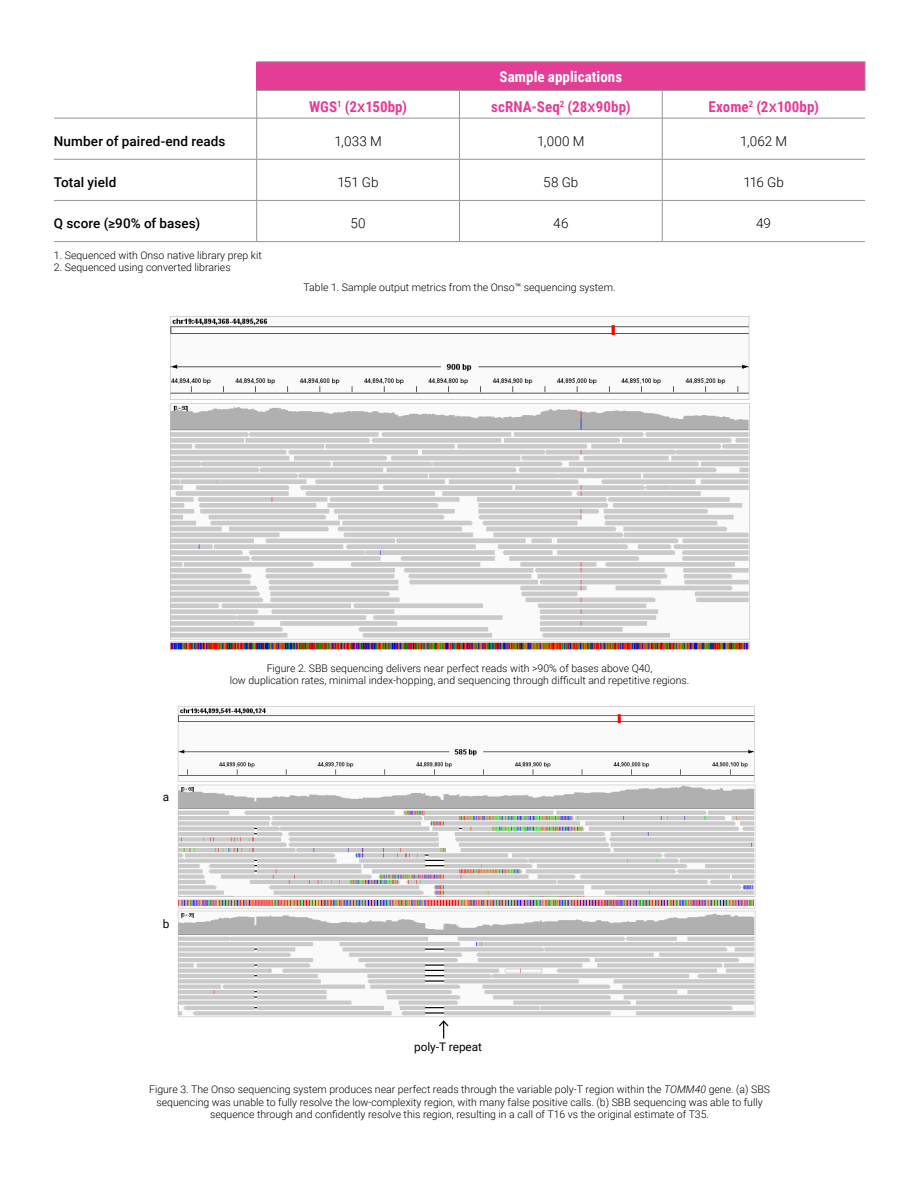
<style>
.page{position:relative;width:918px;height:1188px;background:#fff}
.page>*{position:absolute;margin:0;border:0;box-sizing:border-box;transform-origin:0 0}
.t1{font:700 15px "Roboto Condensed";letter-spacing:.01em;color:#e43d96}
.t2{font:700 15px "Roboto Condensed";letter-spacing:.005em;color:#fff}
.t3{font:500 13.5px "Roboto";letter-spacing:.005em;color:#000}
.t4{font:300 13.5px "Roboto";letter-spacing:.005em;color:#000}
.t5{font:11.85px "Roboto";color:#000}
.t6{font:300 10.5px/12.8px "Roboto";color:#000;text-align:center}
.s1{font-family:"Roboto";font-weight:500}
.s2{font-style:italic}
</style>
<div class="page">
<hr style="left:257px;top:61px;width:202px;height:1px;background:#939598">
<hr style="left:459px;top:61px;width:203px;height:1px;background:#939598">
<hr style="left:662px;top:61px;width:203px;height:1px;background:#939598">
<hr style="left:459px;top:118px;width:203px;height:1px;background:#939598">
<hr style="left:662px;top:118px;width:203px;height:1px;background:#939598">
<hr style="left:662px;top:118px;width:1px;height:41px;background:#939598">
<hr style="left:256px;top:159px;width:1px;height:41px;background:#939598">
<hr style="left:459px;top:159px;width:203px;height:1px;background:#939598">
<hr style="left:459px;top:159px;width:1px;height:41px;background:#939598">
<hr style="left:662px;top:159px;width:203px;height:1px;background:#939598">
<hr style="left:662px;top:159px;width:1px;height:41px;background:#939598">
<hr style="left:54px;top:118px;width:203px;height:1px;background:#939598">
<hr style="left:54px;top:159px;width:203px;height:1px;background:#939598">
<hr style="left:257px;top:118px;width:202px;height:1px;background:#939598">
<hr style="left:256px;top:118px;width:1px;height:41px;background:#939598">
<hr style="left:459px;top:118px;width:1px;height:41px;background:#939598">
<hr style="left:257px;top:159px;width:202px;height:1px;background:#939598">
<hr style="left:54px;top:200px;width:203px;height:1px;background:#939598">
<hr style="left:257px;top:200px;width:202px;height:1px;background:#939598">
<hr style="left:256px;top:201px;width:1px;height:40px;background:#939598">
<hr style="left:459px;top:200px;width:203px;height:1px;background:#939598">
<hr style="left:459px;top:201px;width:1px;height:40px;background:#939598">
<hr style="left:662px;top:200px;width:203px;height:1px;background:#939598">
<hr style="left:662px;top:201px;width:1px;height:40px;background:#939598">
<hr style="left:54px;top:241px;width:203px;height:1px;background:#939598">
<hr style="left:257px;top:241px;width:202px;height:1px;background:#939598">
<hr style="left:459px;top:241px;width:203px;height:1px;background:#939598">
<hr style="left:662px;top:241px;width:203px;height:1px;background:#939598">
<svg style="left:256px;top:62px;width:610px;height:56px"></svg>
<img style="left:170px;top:316px;width:580px;height:334px">
<img style="left:177px;top:707px;width:579px;height:310px">
<svg style="left:439px;top:1020px;width:10px;height:18px"></svg>
<h1 class="t2" style="left:500px;top:66px;width:124px">Sample applications</h1>
<h1 class="t1" style="left:309px;top:96px;width:100px">WGS<sup>1</sup> (2<span class="s1">X</span>150bp)</h1>
<h1 class="t1" style="left:491px;top:96px;width:141px">scRNA-Seq<sup>2</sup> (28<span class="s1">X</span>90bp)</h1>
<h1 class="t1" style="left:708px;top:96px;width:112px">Exome<sup>2</sup> (2<span class="s1">X</span>100bp)</h1>
<p class="t3" style="left:54px;top:132px;width:173px">Number of paired-end reads</p>
<p class="t4" style="left:334px;top:132px;width:49px">1,033 M</p>
<p class="t4" style="left:537px;top:132px;width:49px">1,000 M</p>
<p class="t4" style="left:740px;top:132px;width:48px">1,062 M</p>
<p class="t3" style="left:54px;top:173px;width:64px">Total yield</p>
<p class="t4" style="left:337px;top:173px;width:43px">151 Gb</p>
<p class="t4" style="left:543px;top:173px;width:37px">58 Gb</p>
<p class="t4" style="left:743px;top:173px;width:42px">116 Gb</p>
<p class="t3" style="left:54px;top:214px;width:148px">Q score (≥90% of bases)</p>
<p class="t4" style="left:350px;top:214px;width:17px">50</p>
<p class="t4" style="left:553px;top:214px;width:17px">46</p>
<p class="t4" style="left:756px;top:214px;width:16px">49</p>
<p class="t6" style="left:54px;top:248px;width:209px">1. Sequenced with Onso native library prep kit</p>
<p class="t6" style="left:54px;top:261px;width:178px">2. Sequenced using converted libraries</p>
<p class="t6" style="left:304px;top:280px;width:313px">Table 1. Sample output metrics from the Onso™ sequencing system.</p>
<p class="t5" style="left:163px;top:788px;width:8px">a</p>
<p class="t5" style="left:163px;top:916px;width:8px">b</p>
<p class="t6" style="left:230px;top:661px;width:461px">Figure 2. SBB sequencing delivers near perfect reads with &gt;90% of bases above Q40,<br>low duplication rates, minimal index-hopping, and sequencing through difficult and repetitive regions.</p>
<p class="t5" style="left:414px;top:1039px;width:70px">poly-T repeat</p>
<p class="t6" style="left:149px;top:1082px;width:622px">Figure 3. The Onso sequencing system produces near perfect reads through the variable poly-T region within the <span class="s2">TOMM40</span> gene. (a) SBS sequencing was unable to fully resolve the low-complexity region, with many false positive calls. (b) SBB sequencing was able to fully sequence through and confidently resolve this region, resulting in a call of T16 vs the original estimate of T35.</p>
</div>
